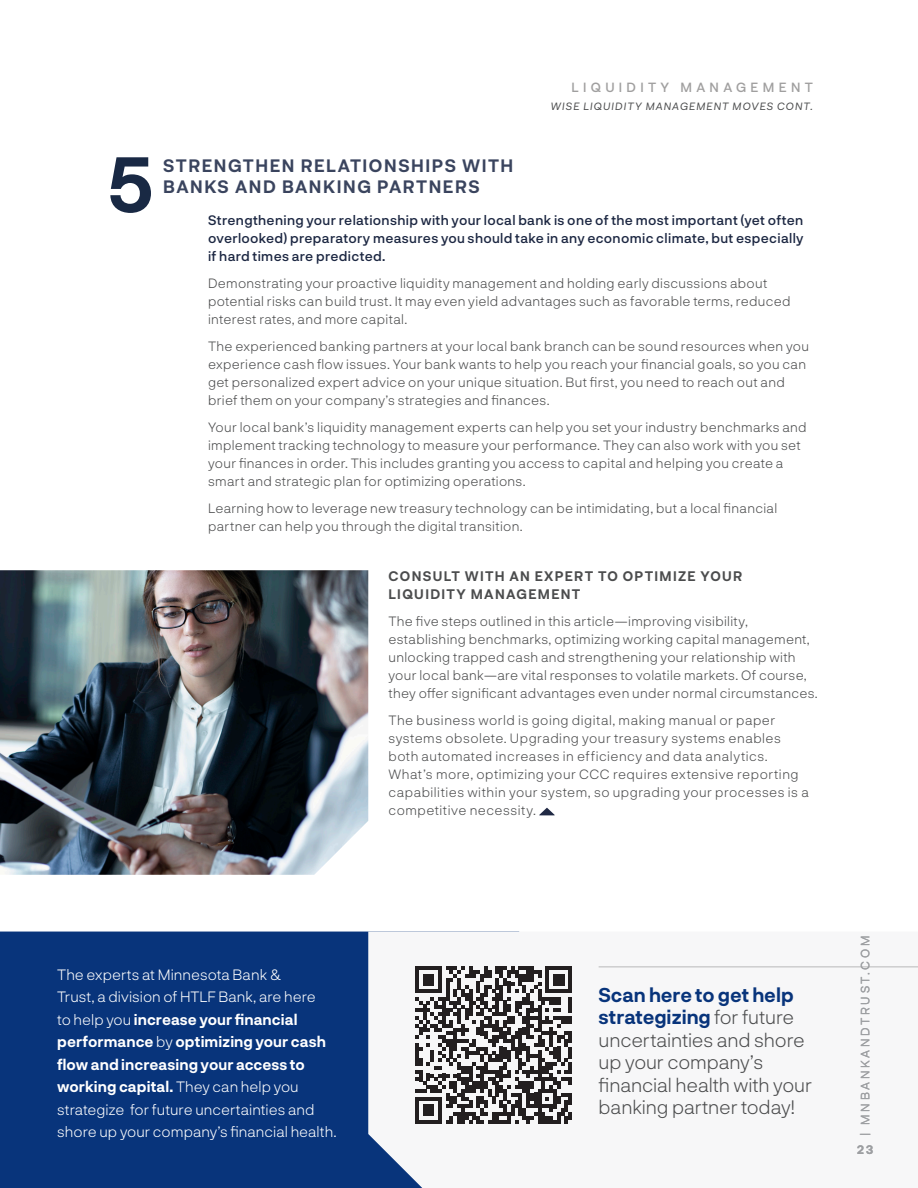
<style>
.page{position:relative;width:918px;height:1188px;background:#fff}
.page>*{position:absolute;margin:0;border:0;box-sizing:border-box;transform-origin:0 0}
.t1{font:700 76.2px "Neurial Grotesk";color:#192944}
.body_copy{font:300 19.5px/22.5px "Neurial Grotesk";letter-spacing:-.005em;color:#4b4c4d}
.t2{font:700 17.55px/21px "Neurial Grotesk";letter-spacing:.085em;color:#3a445e}
.body_copy-2{font:300 15px/22.5px "Neurial Grotesk";color:#fff}
.body_copy-3{font:300 13.5px/18px "Neurial Grotesk";letter-spacing:.025em;color:#4b4c4d}
.body_copy-4{font:500 13.5px/18px "Neurial Grotesk";letter-spacing:.025em;color:#1c2742;text-align:justify}
.t3{font:700 13.5px/18px "Neurial Grotesk";letter-spacing:.095em;color:#4b4c4d}
.t4{font:500 13.2px "Neurial Grotesk";letter-spacing:.33em;color:#a09f9f}
.t5{font:12px "Neurial Grotesk";letter-spacing:.225em;color:#9d9fa2}
.t6{font:700 12px "Neurial Grotesk";color:#9d9fa2}
.Continued_Text{font:italic 10.5px "Neurial Grotesk";letter-spacing:.105em;color:#4b4c4d}
.s1{font-weight:700}
.s2{font-weight:700;color:#08347b}
</style>
<div class="page">
<div style="left:0;top:932px;width:368px;height:256px;background:#08347b"></div>
<svg style="left:368px;top:932px;width:231px;height:256px"></svg>
<svg style="left:539px;top:808px;width:16px;height:7px"></svg>
<img style="left:0;top:570px;width:368px;height:305px">
<svg style="left:415px;top:966px;width:157px;height:157px"></svg>
<hr style="left:599px;top:966px;width:319px;height:2px;background:#4b4c4d">
<p class="t4" style="left:572px;top:77px;width:243px">LIQUIDITY MANAGEMENT</p>
<p class="Continued_Text" style="left:551px;top:99px;width:264px">WISE LIQUIDITY MANAGEMENT MOVES CONT.</p>
<h3 class="t1" style="left:108px;top:130px;width:47px">5</h3>
<h3 class="t2" style="left:163px;top:154px;width:351px">STRENGTHEN RELATIONSHIPS WITH<br>BANKS AND BANKING PARTNERS</h3>
<p class="body_copy-4" style="left:208px;top:210px;width:597px">Strengthening your relationship with your local bank is one of the most important (yet often overlooked) preparatory measures you should take in any economic climate, but especially if hard times are predicted.</p>
<p class="body_copy-3" style="left:208px;top:273px;width:584px">Demonstrating your proactive liquidity management and holding early discussions about potential risks can build trust. It may even yield advantages such as favorable terms, reduced interest rates, and more capital.</p>
<p class="body_copy-3" style="left:208px;top:337px;width:602px">The experienced banking partners at your local bank branch can be sound resources when you experience cash flow issues. Your bank wants to help you reach your financial goals, so you can get personalized expert advice on your unique situation. But first, you need to reach out and brief them on your company’s strategies and finances.</p>
<p class="body_copy-3" style="left:208px;top:418px;width:600px">Your local bank’s liquidity management experts can help you set your industry benchmarks and implement tracking technology to measure your performance. They can also work with you set your finances in order. This includes granting you access to capital and helping you create a smart and strategic plan for optimizing operations.</p>
<p class="body_copy-3" style="left:208px;top:499px;width:571px">Learning how to leverage new treasury technology can be intimidating, but a local financial partner can help you through the digital transition.</p>
<h3 class="t3" style="left:388px;top:566px;width:355px">CONSULT WITH AN EXPERT TO OPTIMIZE YOUR<br>LIQUIDITY MANAGEMENT</h3>
<p class="body_copy-3" style="left:388px;top:612px;width:431px">The five steps outlined in this article—improving visibility, establishing benchmarks, optimizing working capital management, unlocking trapped cash and strengthening your relationship with your local bank—are vital responses to volatile markets. Of course, they offer significant advantages even under normal circumstances.</p>
<p class="body_copy-3" style="left:388px;top:711px;width:422px">The business world is going digital, making manual or paper systems obsolete. Upgrading your treasury systems enables both automated increases in efficiency and data analytics.<br>What’s more, optimizing your CCC requires extensive reporting capabilities within your system, so upgrading your processes is a competitive necessity.</p>
<p class="body_copy-2" style="left:57px;top:962px;width:281px">The experts at Minnesota Bank &amp;<br>Trust, a division of HTLF Bank, are here<br>to help you <span class="s1">increase your financial performance</span> by <span class="s1">optimizing your cash flow and increasing your access to working capital.</span> They can help you strategize for future uncertainties and shore up your company’s financial health.</p>
<p class="body_copy" style="left:599px;top:983px;width:215px"><span class="s2">Scan here to get help strategizing</span> for future uncertainties and shore up your company’s financial health with your banking partner today!</p>
<p class="t5" style="left:857px;top:1136px;width:202px;rotate:-90deg">| MNBANKANDTRUST.COM</p>
<p class="t6" style="left:857px;top:1141px;width:17px">23</p>
</div>
